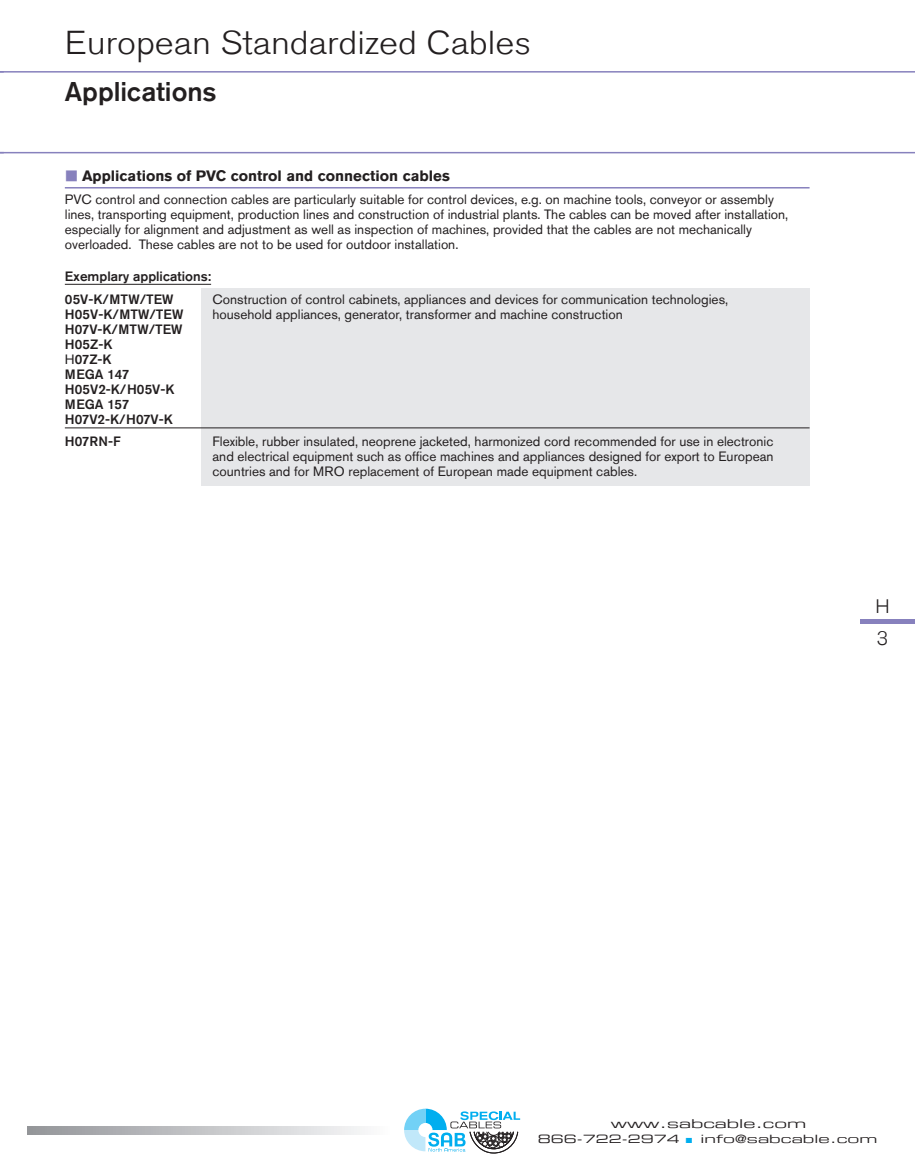
<style>
.page{position:relative;width:915px;height:1170px;background:#fff}
.page>*{position:absolute;margin:0;border:0;box-sizing:border-box;transform-origin:0 0}
.t1{font:500 expanded 36px "Akzidenz Grotesk Std";color:#00aeef}
.t2{font:300 33px "Akzidenz Grotesk Std";color:#231f20;scale:1.1 1}
.t3{font:500 27px "Akzidenz Grotesk Std";color:#231f20}
.t4{font:300 19.5px "Akzidenz Grotesk Std";color:#231f20}
.t5{font:700 15px "Akzidenz Grotesk Std";color:#231f20}
.t6{font:13.5px/15px "Akzidenz Grotesk Std";color:#231f20}
.t7{font:500 13.5px/15px "Akzidenz Grotesk Std";color:#231f20}
.t8{font:12px "Eurostile Extended Two";color:#231f20;scale:1.3 1}
.t9{font:11.25px "Eurostile Extended Two";color:#231f20;scale:1.3 1}
.t10{font:11.25px "Eurostile Extended Two";color:#231f20;scale:1.2 1}
.s1{font-family:"Adobe Gothic Std";font-size:13.5px;color:#8781bd}
.s2{font-weight:400}
</style>
<div class="page">
<div style="left:201px;top:288px;width:608px;height:197px;background:#e6e7e9"></div>
<hr style="left:0;top:152px;width:914px;height:1px;background:#8781bd">
<hr style="left:0;top:71px;width:914px;height:2px;background:#8781bd">
<hr style="left:65px;top:187px;width:744px;height:1px;background:#8781bd">
<hr style="left:65px;top:284px;width:146px;height:1px;background:#231f20">
<hr style="left:65px;top:427px;width:744px;height:1px;background:#231f20">
<svg style="left:27px;top:1126px;width:335px;height:8px;background:#c2c3c6"></svg>
<svg style="left:404px;top:1108px;width:116px;height:45px"></svg>
<hr style="left:860px;top:619px;width:54px;height:4px;background:#8781bd">
<p class="t2" style="left:65px;top:24px;width:425px">European Standardized Cables</p>
<p class="t3" style="left:65px;top:75px;width:153px">Applications</p>
<p class="t5" style="left:65px;top:167px;width:386px"><span class="s1">■</span> Applications of PVC control and connection cables</p>
<p class="t6" style="left:65px;top:192px;width:724px">PVC control and connection cables are particularly suitable for control devices, e.g. on machine tools, conveyor or assembly lines, transporting equipment, production lines and construction of industrial plants. The cables can be moved after installation, especially for alignment and adjustment as well as inspection of machines, provided that the cables are not mechanically overloaded. These cables are not to be used for outdoor installation.</p>
<p class="t7" style="left:65px;top:268px;width:148px">Exemplary applications:</p>
<p class="t7" style="left:65px;top:291px;width:110px">05V-K/MTW/TEW</p>
<p class="t6" style="left:212px;top:292px;width:517px">Construction of control cabinets, appliances and devices for communication technologies,</p>
<p class="t7" style="left:65px;top:306px;width:120px">H05V-K/MTW/TEW</p>
<p class="t6" style="left:212px;top:307px;width:411px">household appliances, generator, transformer and machine construction</p>
<p class="t7" style="left:65px;top:321px;width:119px">H07V-K/MTW/TEW<br>H05Z-K<br><span class="s2">H</span>07Z-K<br>MEGA 147<br>H05V2-K/H05V-K<br>MEGA 157<br>H07V2-K/H07V-K</p>
<p class="t7" style="left:65px;top:433px;width:57px">H07RN-F</p>
<p class="t6" style="left:212px;top:433px;width:562px;text-align:justify">Flexible, rubber insulated, neoprene jacketed, harmonized cord recommended for use in electronic and electrical equipment such as office machines and appliances designed for export to European countries and for MRO replacement of European made equipment cables.</p>
<p class="t4" style="left:875px;top:595px;width:16px">H</p>
<p class="t4" style="left:876px;top:627px;width:13px">3</p>
<p class="t8" style="left:610px;top:1115px;width:152px">www.sabcable.com</p>
<p class="t10" style="left:537px;top:1130px;width:120px">866-722-2974</p>
<p class="t1" style="left:683px;top:1109px;width:12px">.</p>
<p class="t9" style="left:700px;top:1130px;width:138px">info@sabcable.com</p>
</div>
